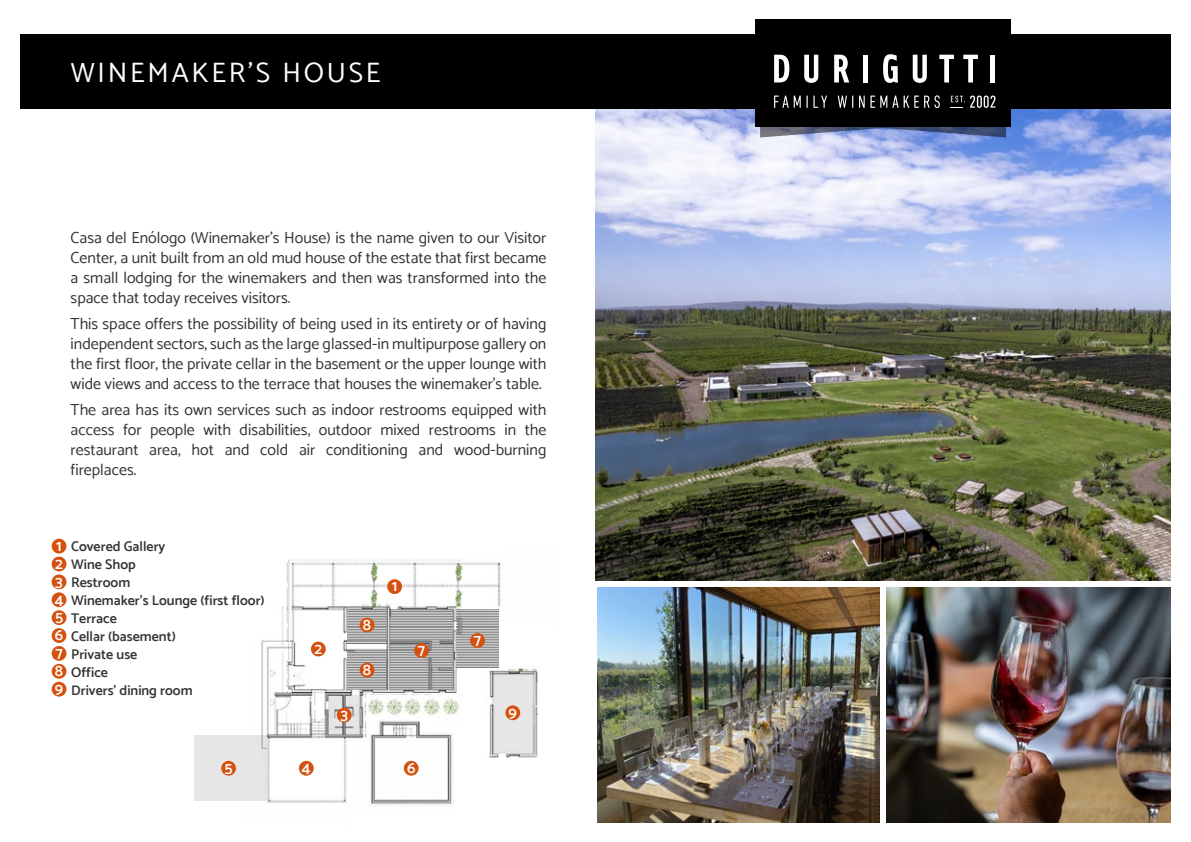
<style>
.page{position:relative;width:1191px;height:842px;background:#fff}
.page>*{position:absolute;margin:0;border:0;box-sizing:border-box;transform-origin:0 0}
.t1{font:28px "Catamaran";letter-spacing:.1em;color:#fff}
.t2{font:16px/20px "Catamaran";color:#333;text-align:justify}
.t3{font:600 16px "Catamaran";color:#fff}
.t4{font:600 14px/18px "Catamaran";color:#333}
</style>
<div class="page">
<img style="left:595px;top:109px;width:575px;height:471px">
<img style="left:597px;top:588px;width:282px;height:234px">
<img style="left:886px;top:588px;width:284px;height:234px">
<div style="left:20px;top:34px;width:1151px;height:75px;background:#000"></div>
<svg style="left:760px;top:127px;width:246px;height:10px"></svg>
<div style="left:755px;top:20px;width:255px;height:107px;background:#000"></div>
<svg style="left:939px;top:55px;width:15px;height:27px"></svg>
<div style="left:990px;top:55px;width:5px;height:27px;background:#fff"></div>
<svg style="left:912px;top:55px;width:15px;height:28px"></svg>
<svg style="left:963px;top:55px;width:15px;height:27px"></svg>
<svg style="left:834px;top:55px;width:15px;height:27px"></svg>
<svg style="left:883px;top:54px;width:15px;height:29px"></svg>
<svg style="left:804px;top:55px;width:14px;height:28px"></svg>
<div style="left:863px;top:55px;width:5px;height:27px;background:#fff"></div>
<svg style="left:774px;top:55px;width:15px;height:27px"></svg>
<svg style="left:774px;top:96px;width:26px;height:12px"></svg>
<svg style="left:806px;top:96px;width:1px;height:12px"></svg>
<svg style="left:813px;top:96px;width:14px;height:12px"></svg>
<svg style="left:837px;top:96px;width:16px;height:12px"></svg>
<svg style="left:859px;top:96px;width:5px;height:12px"></svg>
<svg style="left:870px;top:95px;width:69px;height:13px"></svg>
<svg style="left:951px;top:96px;width:44px;height:12px"></svg>
<img style="left:194px;top:559px;width:344px;height:247px">
<svg style="left:347px;top:650px;width:40px;height:39px"></svg>
<svg style="left:347px;top:609px;width:40px;height:31px"></svg>
<svg style="left:390px;top:609px;width:63px;height:80px"></svg>
<svg style="left:456px;top:609px;width:42px;height:58px"></svg>
<div style="left:195px;top:735px;width:72px;height:66px;background:#e6e6e6"></div>
<svg style="left:328px;top:695px;width:32px;height:40px"></svg>
<div style="left:492px;top:672px;width:41px;height:81px;background:#e6e6e6"></div>
<div style="left:52px;top:539px;width:14px;height:14px;background:#d45110;border-radius:50%"></div>
<div style="left:387px;top:579px;width:15px;height:15px;background:#d45110;border-radius:50%"></div>
<div style="left:52px;top:556px;width:14px;height:15px;background:#d45110;border-radius:50%"></div>
<div style="left:311px;top:641px;width:15px;height:15px;background:#d45110;border-radius:50%"></div>
<div style="left:52px;top:574px;width:14px;height:15px;background:#d45110;border-radius:50%"></div>
<div style="left:337px;top:707px;width:15px;height:15px;background:#d45110;border-radius:50%"></div>
<div style="left:52px;top:592px;width:14px;height:15px;background:#d45110;border-radius:50%"></div>
<div style="left:299px;top:761px;width:15px;height:14px;background:#d45110;border-radius:50%"></div>
<div style="left:52px;top:610px;width:14px;height:15px;background:#d45110;border-radius:50%"></div>
<div style="left:221px;top:761px;width:15px;height:14px;background:#d45110;border-radius:50%"></div>
<div style="left:52px;top:628px;width:14px;height:15px;background:#d45110;border-radius:50%"></div>
<div style="left:404px;top:761px;width:14px;height:14px;background:#d45110;border-radius:50%"></div>
<div style="left:52px;top:646px;width:14px;height:15px;background:#d45110;border-radius:50%"></div>
<div style="left:414px;top:643px;width:15px;height:15px;background:#d45110;border-radius:50%"></div>
<div style="left:470px;top:633px;width:15px;height:15px;background:#d45110;border-radius:50%"></div>
<div style="left:52px;top:664px;width:14px;height:14px;background:#d45110;border-radius:50%"></div>
<div style="left:360px;top:662px;width:14px;height:15px;background:#d45110;border-radius:50%"></div>
<div style="left:360px;top:617px;width:14px;height:15px;background:#d45110;border-radius:50%"></div>
<div style="left:52px;top:682px;width:14px;height:14px;background:#d45110;border-radius:50%"></div>
<div style="left:505px;top:705px;width:15px;height:15px;background:#d45110;border-radius:50%"></div>
<h1 class="t1" style="left:71px;top:56px;width:311px">WINEMAKER'S HOUSE</h1>
<p class="t2" style="left:71px;top:227px;width:477px">Casa del Enólogo (Winemaker’s House) is the name given to our Visitor Center, a unit built from an old mud house of the estate that first became a small lodging for the winemakers and then was transformed into the space that today receives visitors.</p>
<p class="t2" style="left:71px;top:313px;width:477px">This space offers the possibility of being used in its entirety or of having independent sectors, such as the large glassed-in multipurpose gallery on the first floor, the private cellar in the basement or the upper lounge with wide views and access to the terrace that houses the winemaker's table.</p>
<p class="t2" style="left:71px;top:399px;width:477px">The area has its own services such as indoor restrooms equipped with access for people with disabilities, outdoor mixed restrooms in the restaurant area, hot and cold air conditioning and wood-burning fireplaces.</p>
<p class="t4" style="left:71px;top:537px;width:195px">Covered Gallery<br>Wine Shop<br>Restroom<br>Winemaker's Lounge (first floor)<br>Terrace<br>Cellar (basement)<br>Private use<br>Office<br>Drivers' dining room</p>
<p class="t3" style="left:56px;top:536px;width:7px">1</p>
<p class="t3" style="left:55px;top:554px;width:9px">2</p>
<p class="t3" style="left:55px;top:572px;width:9px">3</p>
<p class="t3" style="left:392px;top:576px;width:7px">1</p>
<p class="t3" style="left:55px;top:589px;width:10px">4</p>
<p class="t3" style="left:55px;top:607px;width:10px">5</p>
<p class="t3" style="left:363px;top:615px;width:10px">8</p>
<p class="t3" style="left:55px;top:625px;width:10px">6</p>
<p class="t3" style="left:314px;top:639px;width:9px">2</p>
<p class="t3" style="left:55px;top:643px;width:9px">7</p>
<p class="t3" style="left:418px;top:640px;width:9px">7</p>
<p class="t3" style="left:55px;top:661px;width:10px">8</p>
<p class="t3" style="left:363px;top:660px;width:10px">8</p>
<p class="t3" style="left:55px;top:679px;width:10px">9</p>
<p class="t3" style="left:224px;top:758px;width:10px">5</p>
<p class="t3" style="left:302px;top:758px;width:10px">4</p>
<p class="t3" style="left:340px;top:705px;width:9px">3</p>
<p class="t3" style="left:407px;top:758px;width:10px">6</p>
<p class="t3" style="left:474px;top:630px;width:9px">7</p>
<p class="t3" style="left:508px;top:702px;width:10px">9</p>
</div>
